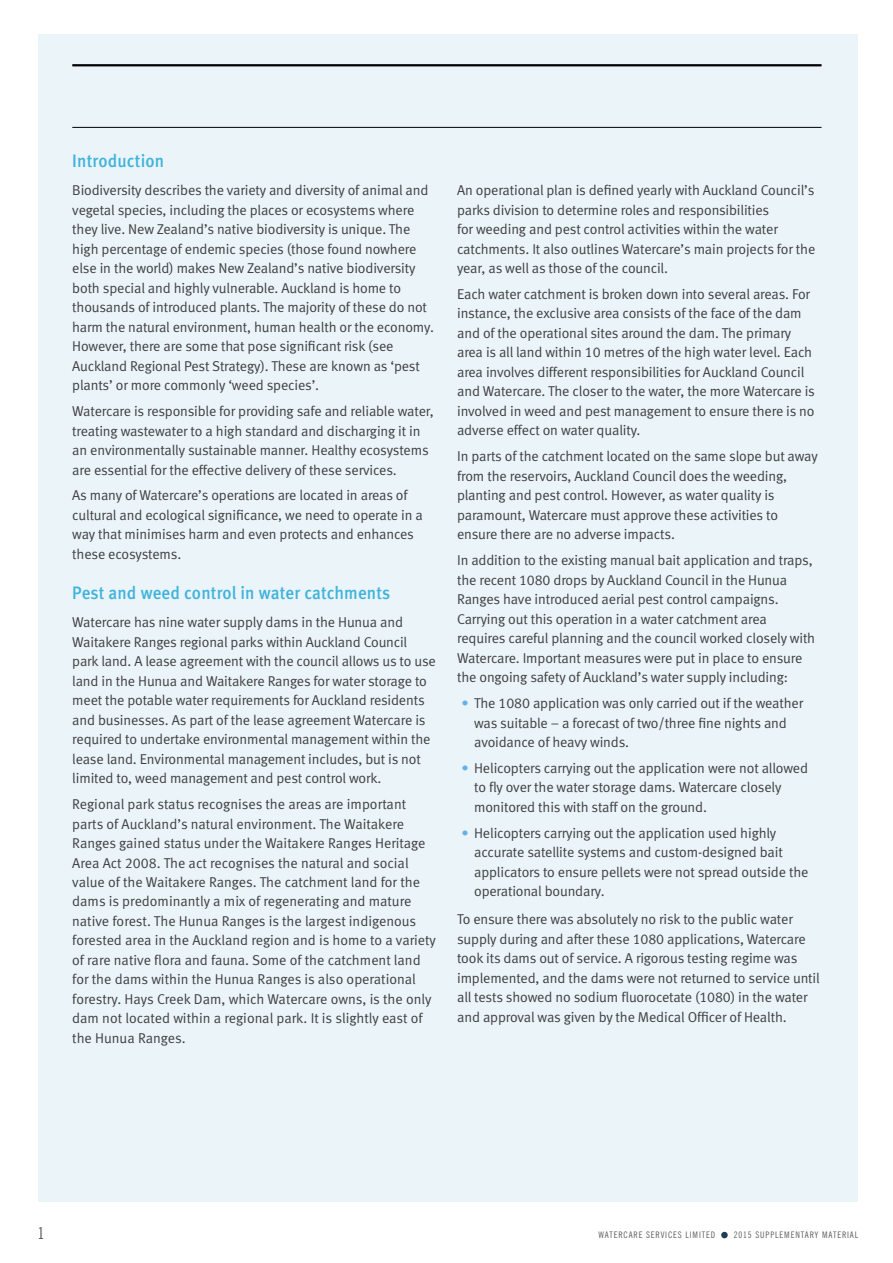
<style>
.page{position:relative;width:893px;height:1263px;background:#fff}
.page>*{position:absolute;margin:0;border:0;box-sizing:border-box;transform-origin:0 0}
.t1{font:18px "Meta Medium LF";letter-spacing:.01em;color:#3fb3db;scale:.95 1}
.t2{font:condensed 16.5px "News Gothic BT";color:#58595b}
.t3{font:14.25px/19.5px "Meta Normal LF";letter-spacing:-.01em;color:#414042}
.t4{font:condensed 9px "News Gothic BT";letter-spacing:.1em;color:#58595b}
.s1{color:#63b2e7}
</style>
<div class="page">
<div style="left:39px;top:34px;width:819px;height:1168px;background:#eaf4f9"></div>
<div style="left:721px;top:1232px;width:7px;height:6px;background:#203d58;border-radius:50%"></div>
<hr style="left:72px;top:64px;width:749px;height:2px;background:#000">
<hr style="left:72px;top:127px;width:749px;height:1px;background:#000">
<p class="t1" style="left:72px;top:151px;width:98px">Introduction</p>
<p class="t3" style="left:72px;top:180px;width:363px">Biodiversity describes the variety and diversity of animal and vegetal species, including the places or ecosystems where they live. New Zealand’s native biodiversity is unique. The high percentage of endemic species (those found nowhere else in the world) makes New Zealand’s native biodiversity both special and highly vulnerable. Auckland is home to thousands of introduced plants. The majority of these do not harm the natural environment, human health or the economy.<br>However, there are some that pose significant risk (see Auckland Regional Pest Strategy). These are known as ‘pest plants’ or more commonly ‘weed species’.</p>
<p class="t3" style="left:72px;top:401px;width:363px">Watercare is responsible for providing safe and reliable water, treating wastewater to a high standard and discharging it in an environmentally sustainable manner. Healthy ecosystems are essential for the effective delivery of these services.</p>
<p class="t3" style="left:72px;top:486px;width:352px">As many of Watercare’s operations are located in areas of cultural and ecological significance, we need to operate in a way that minimises harm and even protects and enhances these ecosystems.</p>
<p class="t1" style="left:72px;top:582px;width:336px">Pest and weed control in water catchments</p>
<p class="t3" style="left:72px;top:612px;width:365px">Watercare has nine water supply dams in the Hunua and Waitakere Ranges regional parks within Auckland Council park land. A lease agreement with the council allows us to use land in the Hunua and Waitakere Ranges for water storage to meet the potable water requirements for Auckland residents and businesses. As part of the lease agreement Watercare is required to undertake environmental management within the lease land. Environmental management includes, but is not limited to, weed management and pest control work.</p>
<p class="t3" style="left:72px;top:794px;width:365px">Regional park status recognises the areas are important parts of Auckland’s natural environment. The Waitakere Ranges gained status under the Waitakere Ranges Heritage Area Act 2008. The act recognises the natural and social value of the Waitakere Ranges. The catchment land for the dams is predominantly a mix of regenerating and mature native forest. The Hunua Ranges is the largest indigenous forested area in the Auckland region and is home to a variety of rare native flora and fauna. Some of the catchment land for the dams within the Hunua Ranges is also operational forestry. Hays Creek Dam, which Watercare owns, is the only dam not located within a regional park. It is slightly east of the Hunua Ranges.</p>
<p class="t3" style="left:457px;top:180px;width:360px">An operational plan is defined yearly with Auckland Council’s parks division to determine roles and responsibilities<br>for weeding and pest control activities within the water catchments. It also outlines Watercare’s main projects for the year, as well as those of the council.</p>
<p class="t3" style="left:457px;top:284px;width:359px">Each water catchment is broken down into several areas. For instance, the exclusive area consists of the face of the dam and of the operational sites around the dam. The primary area is all land within 10 metres of the high water level. Each area involves different responsibilities for Auckland Council and Watercare. The closer to the water, the more Watercare is involved in weed and pest management to ensure there is no adverse effect on water quality.</p>
<p class="t3" style="left:457px;top:446px;width:362px">In parts of the catchment located on the same slope but away from the reservoirs, Auckland Council does the weeding, planting and pest control. However, as water quality is paramount, Watercare must approve these activities to ensure there are no adverse impacts.</p>
<p class="t3" style="left:457px;top:550px;width:360px">In addition to the existing manual bait application and traps, the recent 1080 drops by Auckland Council in the Hunua Ranges have introduced aerial pest control campaigns.<br>Carrying out this operation in a water catchment area requires careful planning and the council worked closely with Watercare. Important measures were put in place to ensure the ongoing safety of Auckland’s water supply including:</p>
<p class="t3" style="left:474px;top:693px;width:331px;text-indent:-13px"><span class="s1">•</span> The 1080 application was only carried out if the weather was suitable – a forecast of two/three fine nights and avoidance of heavy winds.</p>
<p class="t3" style="left:474px;top:758px;width:335px;text-indent:-13px"><span class="s1">•</span> Helicopters carrying out the application were not allowed to fly over the water storage dams. Watercare closely monitored this with staff on the ground.</p>
<p class="t3" style="left:474px;top:823px;width:336px;text-indent:-13px"><span class="s1">•</span> Helicopters carrying out the application used highly accurate satellite systems and custom-designed bait applicators to ensure pellets were not spread outside the operational boundary.</p>
<p class="t3" style="left:457px;top:909px;width:364px">To ensure there was absolutely no risk to the public water supply during and after these 1080 applications, Watercare took its dams out of service. A rigorous testing regime was implemented, and the dams were not returned to service until all tests showed no sodium fluorocetate (1080) in the water and approval was given by the Medical Officer of Health.</p>
<p class="t2" style="left:37px;top:1223px;width:9px">1</p>
<p class="t4" style="left:599px;top:1229px;width:118px">WATERCARE SERVICES LIMITED</p>
<p class="t4" style="left:734px;top:1229px;width:126px">2015 SUPPLEMENTARY MATERIAL</p>
</div>
